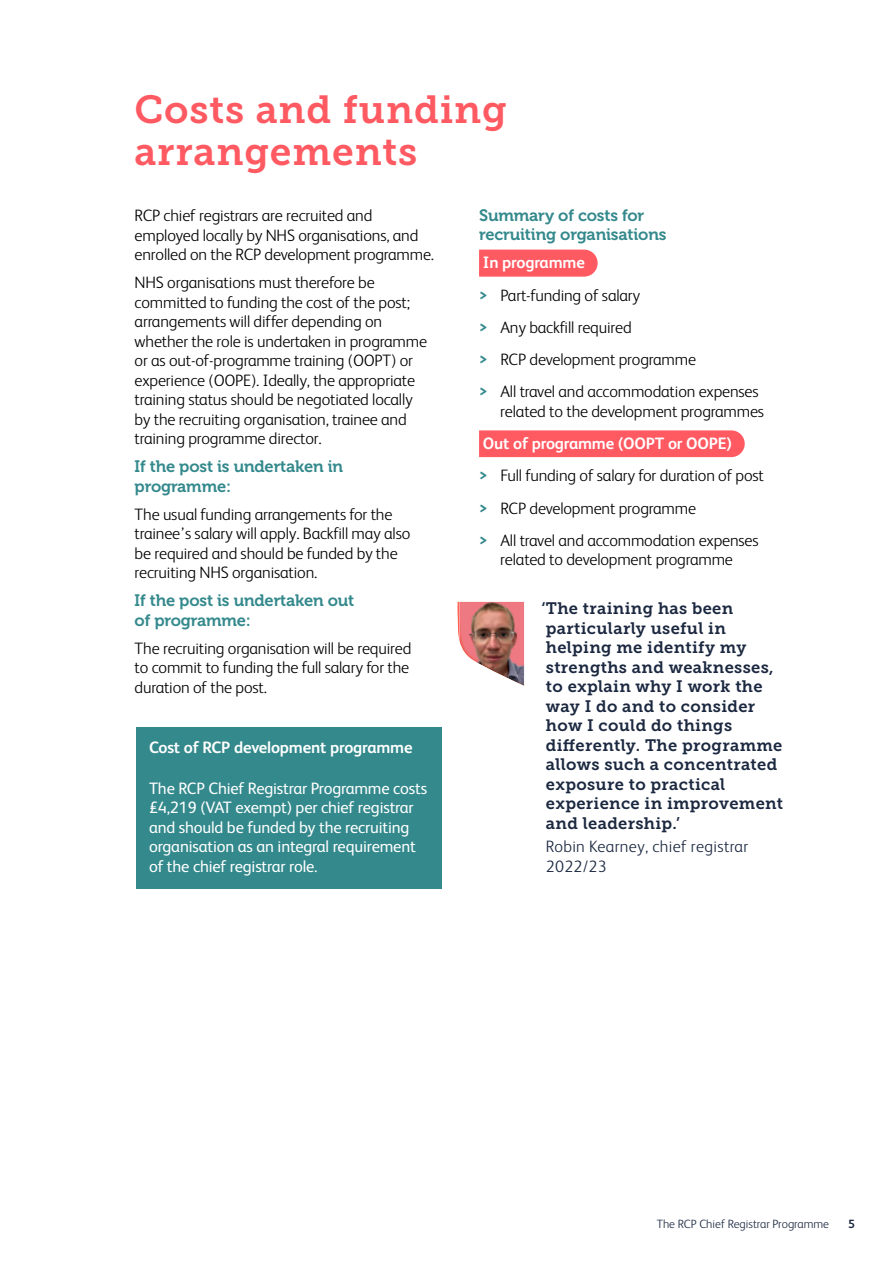
<style>
.page{position:relative;width:893px;height:1263px;background:#fff}
.page>*{position:absolute;margin:0;border:0;box-sizing:border-box;transform-origin:0 0}
.t1{font:39px/42px "Museo Slab 700";letter-spacing:.02em;color:#ff5a62}
.t2{font:300 16.5px/19.5px "FS Albert";letter-spacing:-.01em;color:#000}
.t3{font:16.5px/19.5px "Museo Slab 700";letter-spacing:.02em;color:#1b2840}
.t4{font:16.5px/19.5px "FS Albert";letter-spacing:-.01em;color:#fff}
.t5{font:16.5px/19.5px "Museo 700";letter-spacing:-.01em;color:#34898c}
.t6{font:300 16.5px/19.5px "FS Albert";letter-spacing:.02em;color:#1b2840}
.t7{font:700 16.5px "FS Albert";letter-spacing:-.01em;color:#fff}
.t8{font:300 12px "FS Albert";color:#1b2840}
.t9{font:700 12px "FS Albert";color:#1b2840}
.s1{font-weight:700;color:#fff}
.s2{font-weight:700;color:#34898c}
</style>
<div class="page">
<svg style="left:479px;top:250px;width:119px;height:27px;background:#ff6068"></svg>
<div style="left:479px;top:430px;width:266px;height:27px;background:#ff5a62"></div>
<div style="left:136px;top:727px;width:306px;height:42px;background:#34898c"></div>
<div style="left:136px;top:768px;width:306px;height:120px;background:#34898c"></div>
<div style="left:445px;top:592px;width:94px;height:96px;background:#ff9862;opacity:.75"></div>
<h1 class="t1" style="left:134px;top:89px;width:374px">Costs and funding arrangements</h1>
<p class="t2" style="left:135px;top:206px;width:301px">RCP chief registrars are recruited and employed locally by NHS organisations, and enrolled on the RCP development programme.</p>
<p class="t2" style="left:135px;top:273px;width:294px">NHS organisations must therefore be committed to funding the cost of the post; arrangements will differ depending on whether the role is undertaken in programme or as out-of-programme training (OOPT) or experience (OOPE). Ideally, the appropriate training status should be negotiated locally by the recruiting organisation, trainee and training programme director.</p>
<p class="t5" style="left:135px;top:457px;width:210px">If the post is undertaken in programme:</p>
<p class="t2" style="left:135px;top:504px;width:277px">The usual funding arrangements for the trainee’s salary will apply. Backfill may also be required and should be funded by the recruiting NHS organisation.</p>
<p class="t5" style="left:135px;top:591px;width:221px">If the post is undertaken out of programme:</p>
<p class="t2" style="left:135px;top:638px;width:278px">The recruiting organisation will be required to commit to funding the full salary for the duration of the post.</p>
<p class="t5" style="left:479px;top:205px;width:189px">Summary of costs for recruiting organisations</p>
<p class="t2" style="left:479px;top:246px;width:281px;line-height:32.2px"><span class="s1">In programme<br></span><span class="s2">&gt;</span> Part-funding of salary<br><span class="s2">&gt;</span> Any backfill required<br><span class="s2">&gt;</span> RCP development programme<br><span class="s2">&gt;</span> All travel and accommodation expenses</p>
<p class="t2" style="left:500px;top:401px;width:265px">related to the development programmes</p>
<p class="t2" style="left:479px;top:427px;width:286px;line-height:32.2px"><span class="s1">Out of programme (OOPT or OOPE)<br></span><span class="s2">&gt;</span> Full funding of salary for duration of post <span class="s2">&gt;</span> RCP development programme<br><span class="s2">&gt;</span> All travel and accommodation expenses</p>
<p class="t2" style="left:500px;top:550px;width:234px">related to development programme</p>
<p class="t3" style="left:542px;top:599px;width:243px">‘The training has been particularly useful in helping me identify my strengths and weaknesses, to explain why I work the way I do and to consider how I could do things differently. The programme allows such a concentrated exposure to practical experience in improvement and leadership.’</p>
<p class="t6" style="left:546px;top:837px;width:204px">Robin Kearney, chief registrar<br>2022/23</p>
<p class="t7" style="left:149px;top:738px;width:265px">Cost of RCP development programme</p>
<p class="t4" style="left:149px;top:778px;width:280px">The RCP Chief Registrar Programme costs £4,219 (VAT exempt) per chief registrar and should be funded by the recruiting organisation as an integral requirement of the chief registrar role.</p>
<p class="t8" style="left:657px;top:1217px;width:174px">The RCP Chief Registrar Programme</p>
<p class="t9" style="left:848px;top:1217px;width:8px">5</p>
</div>
